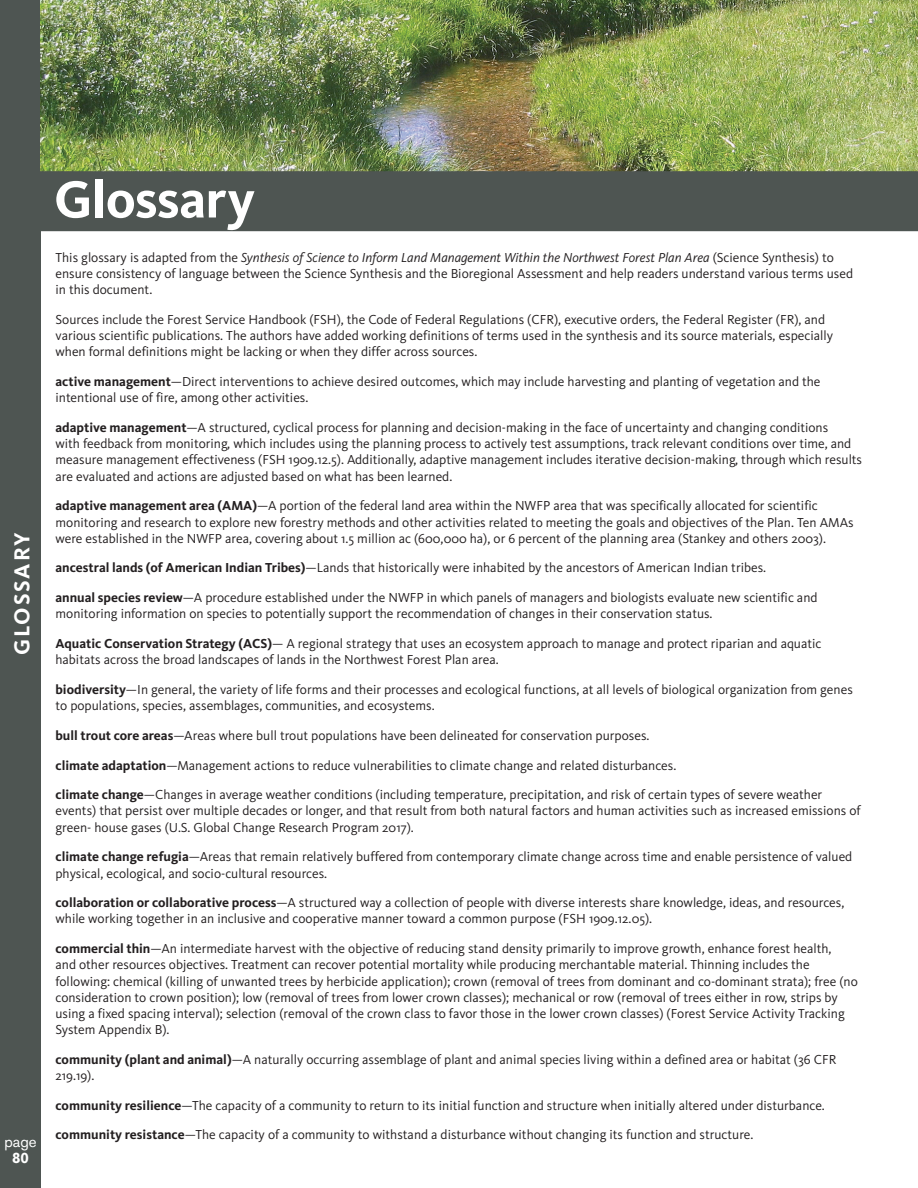
<style>
.page{position:relative;width:918px;height:1188px;background:#fff}
.page>*{position:absolute;margin:0;border:0;box-sizing:border-box;transform-origin:0 0}
.t1{font:700 54px "Kievit Pro";letter-spacing:-.015em;color:#fff}
.t2{font:700 22.5px "Kievit Pro";letter-spacing:.08em;color:#fff}
.t3{font:15px "Akzidenz Grotesk BQ";color:#fff}
.t4{font:700 15px "Akzidenz Grotesk BQ";color:#fff}
.t5{font:13.5px/16.2px "Kievit Pro";color:#231f20}
.s1{font-style:italic}
.s2{font-weight:700}
</style>
<div class="page">
<div style="left:0;top:0;width:41px;height:1188px;background:#4e5552"></div>
<img style="left:40px;top:0;width:878px;height:171px">
<div style="left:0;top:171px;width:918px;height:60px;background:#4e5552"></div>
<h2 class="t2" style="left:9px;top:655px;width:124px;rotate:-90deg">GLOSSARY</h2>
<p class="t3" style="left:4px;top:1133px;width:34px">page</p>
<p class="t4" style="left:12px;top:1149px;width:18px">80</p>
<h1 class="t1" style="left:54px;top:167px;width:203px">Glossary</h1>
<p class="t5" style="left:56px;top:249px;width:799px">This glossary is adapted from the <span class="s1">Synthesis of Science to Inform Land Management Within the Northwest Forest Plan Area</span> (Science Synthesis) to ensure consistency of language between the Science Synthesis and the Bioregional Assessment and help readers understand various terms used in this document.</p>
<p class="t5" style="left:56px;top:311px;width:779px">Sources include the Forest Service Handbook (FSH), the Code of Federal Regulations (CFR), executive orders, the Federal Register (FR), and various scientific publications. The authors have added working definitions of terms used in the synthesis and its source materials, especially when formal definitions might be lacking or when they differ across sources.</p>
<p class="t5" style="left:56px;top:373px;width:767px"><span class="s2">active management</span>—Direct interventions to achieve desired outcomes, which may include harvesting and planting of vegetation and the intentional use of fire, among other activities.</p>
<p class="t5" style="left:56px;top:419px;width:808px"><span class="s2">adaptive management</span>—A structured, cyclical process for planning and decision-making in the face of uncertainty and changing conditions<br>with feedback from monitoring, which includes using the planning process to actively test assumptions, track relevant conditions over time, and measure management effectiveness (FSH 1909.12.5). Additionally, adaptive management includes iterative decision-making, through which results are evaluated and actions are adjusted based on what has been learned.</p>
<p class="t5" style="left:56px;top:498px;width:800px"><span class="s2">adaptive management area (AMA)</span>—A portion of the federal land area within the NWFP area that was specifically allocated for scientific monitoring and research to explore new forestry methods and other activities related to meeting the goals and objectives of the Plan. Ten AMAs were established in the NWFP area, covering about 1.5 million ac (600,000 ha), or 6 percent of the planning area (Stankey and others 2003).</p>
<p class="t5" style="left:56px;top:560px;width:712px"><span class="s2">ancestral lands (of American Indian Tribes)</span>—Lands that historically were inhabited by the ancestors of American Indian tribes.</p>
<p class="t5" style="left:56px;top:589px;width:764px"><span class="s2">annual species review</span>—A procedure established under the NWFP in which panels of managers and biologists evaluate new scientific and monitoring information on species to potentially support the recommendation of changes in their conservation status.</p>
<p class="t5" style="left:56px;top:635px;width:767px"><span class="s2">Aquatic Conservation Strategy (ACS)</span>— A regional strategy that uses an ecosystem approach to manage and protect riparian and aquatic habitats across the broad landscapes of lands in the Northwest Forest Plan area.</p>
<p class="t5" style="left:56px;top:681px;width:799px"><span class="s2">biodiversity</span>—In general, the variety of life forms and their processes and ecological functions, at all levels of biological organization from genes to populations, species, assemblages, communities, and ecosystems.</p>
<p class="t5" style="left:56px;top:727px;width:596px"><span class="s2">bull trout core areas</span>—Areas where bull trout populations have been delineated for conservation purposes.</p>
<p class="t5" style="left:56px;top:757px;width:622px"><span class="s2">climate adaptation</span>—Management actions to reduce vulnerabilities to climate change and related disturbances.</p>
<p class="t5" style="left:56px;top:787px;width:807px"><span class="s2">climate change</span>—Changes in average weather conditions (including temperature, precipitation, and risk of certain types of severe weather events) that persist over multiple decades or longer, and that result from both natural factors and human activities such as increased emissions of green- house gases (U.S. Global Change Research Program 2017).</p>
<p class="t5" style="left:56px;top:849px;width:798px"><span class="s2">climate change refugia</span>—Areas that remain relatively buffered from contemporary climate change across time and enable persistence of valued physical, ecological, and socio-cultural resources.</p>
<p class="t5" style="left:56px;top:895px;width:790px"><span class="s2">collaboration or collaborative process</span>—A structured way a collection of people with diverse interests share knowledge, ideas, and resources, while working together in an inclusive and cooperative manner toward a common purpose (FSH 1909.12.05).</p>
<p class="t5" style="left:56px;top:940px;width:804px"><span class="s2">commercial thin</span>—An intermediate harvest with the objective of reducing stand density primarily to improve growth, enhance forest health,<br>and other resources objectives. Treatment can recover potential mortality while producing merchantable material. Thinning includes the following: chemical (killing of unwanted trees by herbicide application); crown (removal of trees from dominant and co-dominant strata); free (no consideration to crown position); low (removal of trees from lower crown classes); mechanical or row (removal of trees either in row, strips by using a fixed spacing interval); selection (removal of the crown class to favor those in the lower crown classes) (Forest Service Activity Tracking System Appendix B).</p>
<p class="t5" style="left:56px;top:1051px;width:782px"><span class="s2">community (plant and animal)</span>—A naturally occurring assemblage of plant and animal species living within a defined area or habitat (36 CFR<br>219.19).</p>
<p class="t5" style="left:56px;top:1097px;width:771px"><span class="s2">community resilience</span>—The capacity of a community to return to its initial function and structure when initially altered under disturbance.</p>
<p class="t5" style="left:56px;top:1127px;width:699px"><span class="s2">community resistance</span>—The capacity of a community to withstand a disturbance without changing its function and structure.</p>
</div>
